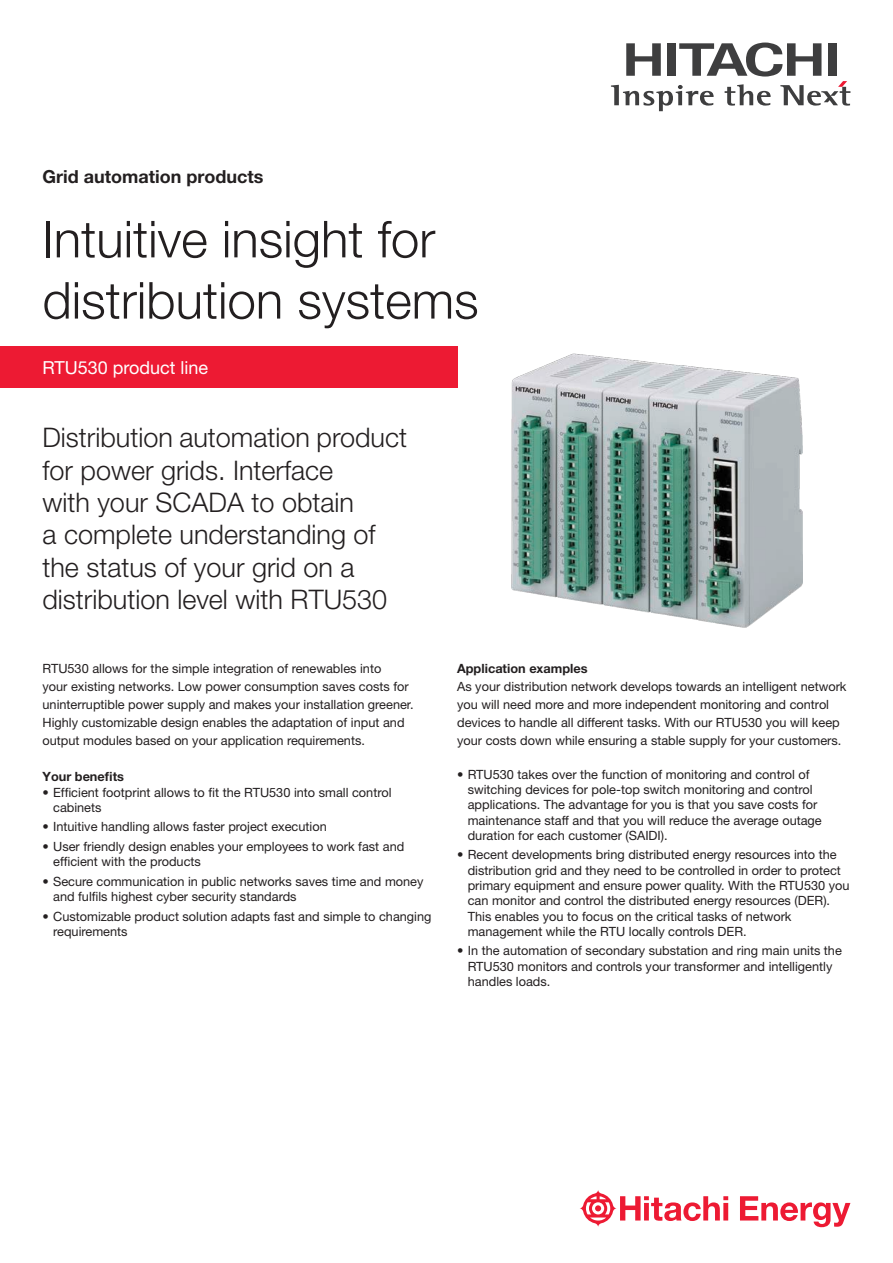
<style>
.page{position:relative;width:893px;height:1263px;background:#fff}
.page>*{position:absolute;margin:0;border:0;box-sizing:border-box;transform-origin:0 0}
.Headline_34pt_40_8pt{font:300 51px/61.2px "Helvetica Neue LT Pro";color:#231f20}
.Subheadline_18pt_21{font:300 27px/32.4px "Helvetica Neue LT Pro";color:#231f20}
.Lead_12pt_14_4pt{font:700 18px "Helvetica Neue LT Pro";color:#231f20}
.Lead_white_12pt_14_4{font:18px "Helvetica Neue LT Pro";color:#fff}
.Text_8_5_12pt{font:12.75px/15.3px "Helvetica Neue LT Pro";color:#231f20}
.Text_8_5_12pt-2{font:700 12.75px "Helvetica Neue LT Pro";color:#231f20}
</style>
<div class="page">
<img style="left:512px;top:354px;width:290px;height:274px">
<div style="left:0;top:347px;width:457px;height:41px;background:#ed1a33"></div>
<svg style="left:611px;top:43px;width:239px;height:68px"></svg>
<svg style="left:580px;top:1190px;width:270px;height:37px"></svg>
<p class="Lead_12pt_14_4pt" style="left:43px;top:165px;width:222px">Grid automation products</p>
<p class="Headline_34pt_40_8pt" style="left:42px;top:208px;width:438px">Intuitive insight for distribution systems</p>
<p class="Lead_white_12pt_14_4" style="left:43px;top:356px;width:167px">RTU530 product line</p>
<p class="Subheadline_18pt_21" style="left:42px;top:421px;width:366px">Distribution automation product for power grids. Interface<br>with your SCADA to obtain<br>a complete understanding of the status of your grid on a distribution level with RTU530</p>
<p class="Text_8_5_12pt" style="left:43px;top:659px;width:373px;line-height:18px">RTU530 allows for the simple integration of renewables into<br>your existing networks. Low power consumption saves costs for uninterruptible power supply and makes your installation greener.<br>Highly customizable design enables the adaptation of input and output modules based on your application requirements.</p>
<p class="Text_8_5_12pt-2" style="left:43px;top:769px;width:83px">Your benefits</p>
<p class="Text_8_5_12pt" style="left:53px;top:784px;width:340px;text-indent:-11px">• Efficient footprint allows to fit the RTU530 into small control cabinets</p>
<p class="Text_8_5_12pt" style="left:43px;top:819px;width:286px">• Intuitive handling allows faster project execution</p>
<p class="Text_8_5_12pt" style="left:53px;top:838px;width:353px;text-indent:-11px">• User friendly design enables your employees to work fast and efficient with the products</p>
<p class="Text_8_5_12pt" style="left:53px;top:873px;width:372px;text-indent:-11px">• Secure communication in public networks saves time and money and fulfils highest cyber security standards</p>
<p class="Text_8_5_12pt" style="left:53px;top:908px;width:380px;text-indent:-11px">• Customizable product solution adapts fast and simple to changing requirements</p>
<p class="Text_8_5_12pt-2" style="left:457px;top:661px;width:132px">Application examples</p>
<p class="Text_8_5_12pt" style="left:457px;top:677px;width:391px;line-height:18px">As your distribution network develops towards an intelligent network you will need more and more independent monitoring and control devices to handle all different tasks. With our RTU530 you will keep your costs down while ensuring a stable supply for your customers.</p>
<p class="Text_8_5_12pt" style="left:468px;top:766px;width:356px;text-indent:-11px">• RTU530 takes over the function of monitoring and control of switching devices for pole-top switch monitoring and control applications. The advantage for you is that you save costs for maintenance staff and that you will reduce the average outage duration for each customer (SAIDI).</p>
<p class="Text_8_5_12pt" style="left:468px;top:847px;width:383px;text-indent:-11px">• Recent developments bring distributed energy resources into the distribution grid and they need to be controlled in order to protect primary equipment and ensure power quality. With the RTU530 you can monitor and control the distributed energy resources (DER).<br>This enables you to focus on the critical tasks of network management while the RTU locally controls DER.</p>
<p class="Text_8_5_12pt" style="left:468px;top:943px;width:376px;text-indent:-11px">• In the automation of secondary substation and ring main units the<br>RTU530 monitors and controls your transformer and intelligently handles loads.</p>
</div>
